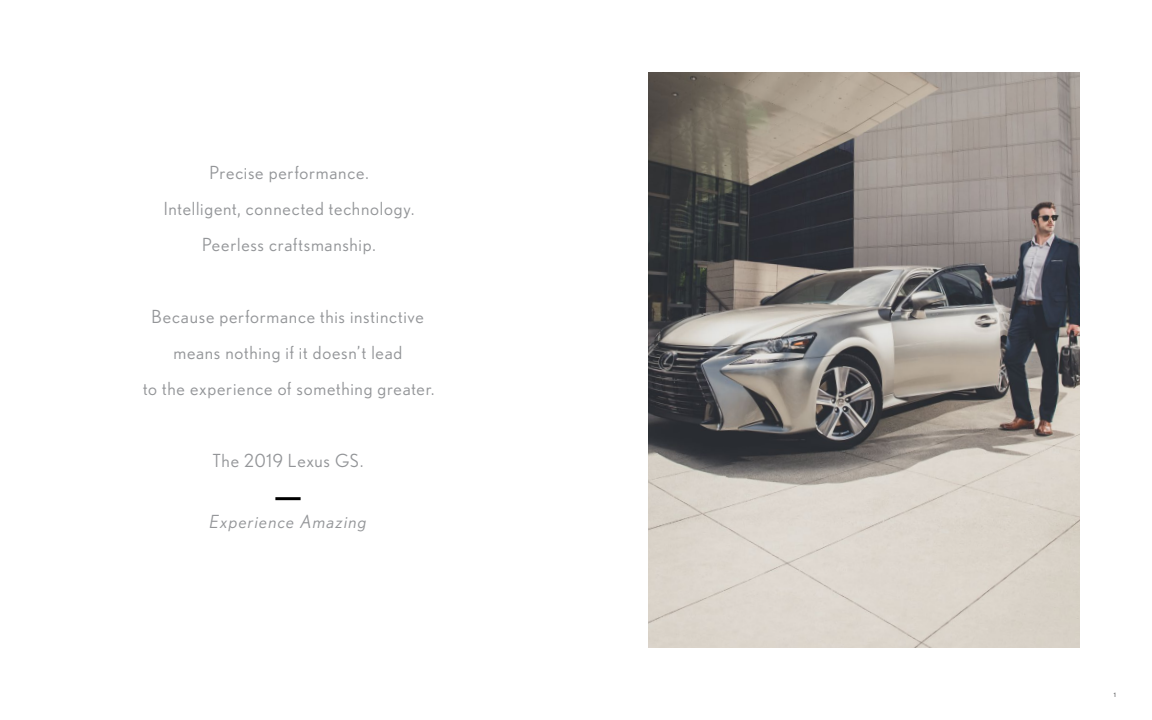
<style>
.page{position:relative;width:1152px;height:720px;background:#fff}
.page>*{position:absolute;margin:0;border:0;box-sizing:border-box;transform-origin:0 0}
.t1{font:18px "Nobel";letter-spacing:.045em;color:#939598}
.t2{font:italic 18px "Nobel";letter-spacing:.07em;color:#939598}
.t3{font:6px "Nobel";color:#58595b}
</style>
<div class="page">
<img style="left:648px;top:72px;width:432px;height:576px">
<hr style="left:275px;top:497px;width:26px;height:3px;background:#000">
<p class="t1" style="left:209px;top:162px;width:161px">Precise performance.</p>
<p class="t1" style="left:164px;top:198px;width:252px">Intelligent, connected technology.</p>
<p class="t1" style="left:202px;top:234px;width:175px">Peerless craftsmanship.</p>
<p class="t1" style="left:151px;top:306px;width:274px">Because performance this instinctive</p>
<p class="t1" style="left:173px;top:342px;width:231px">means nothing if it doesn’t lead</p>
<p class="t1" style="left:143px;top:378px;width:293px">to the experience of something greater.</p>
<p class="t1" style="left:212px;top:450px;width:152px">The 2019 Lexus GS.</p>
<p class="t2" style="left:210px;top:511px;width:159px">Experience Amazing</p>
<p class="t3" style="left:1114px;top:692px;width:4px">1</p>
</div>
